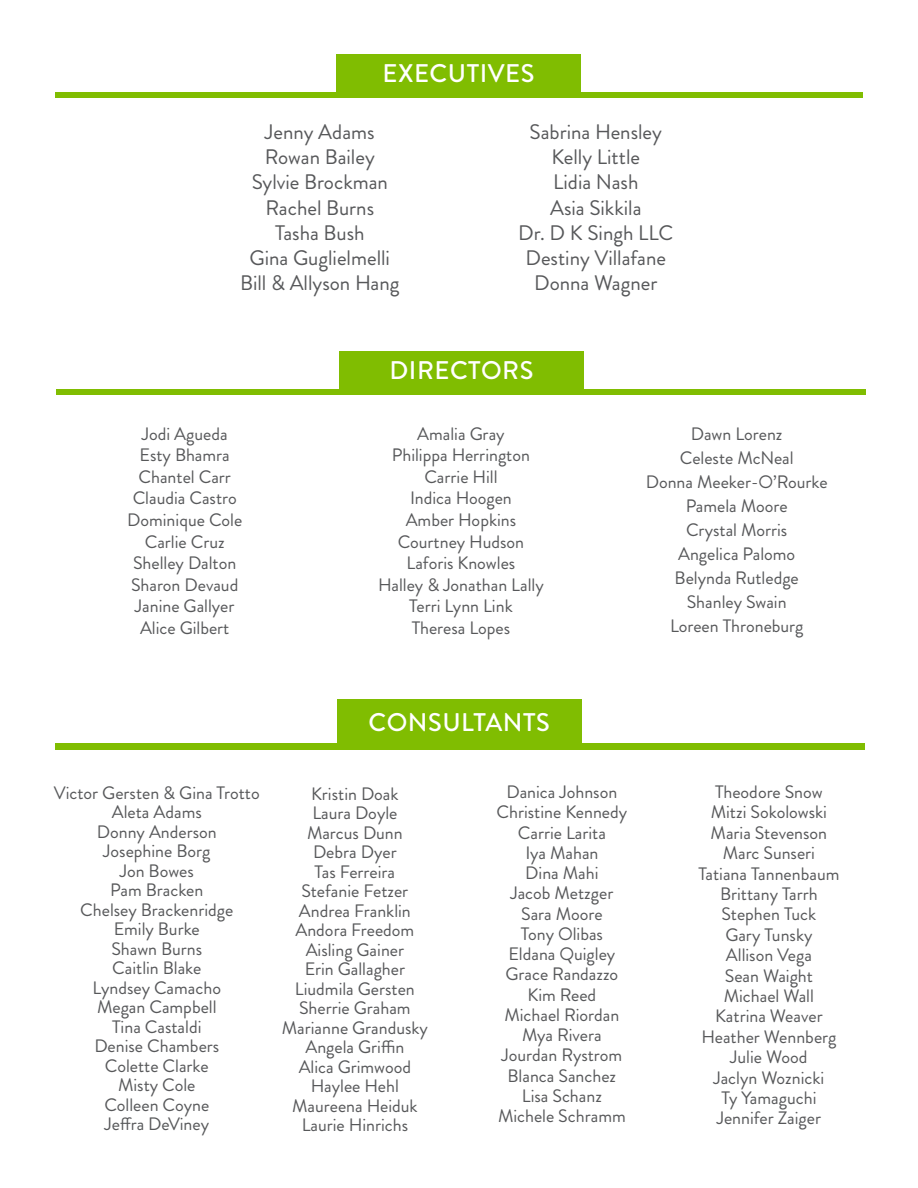
<style>
.page{position:relative;width:918px;height:1188px;background:#fff}
.page>*{position:absolute;margin:0;border:0;box-sizing:border-box;transform-origin:0 0}
.Non-Diamond_Title{font:500 25.5px "Brandon Grotesque";letter-spacing:.02em;color:#fff}
.t1{font:21px "Brandon Grotesque";color:#57585a}
.t2{font:18px "Brandon Grotesque";color:#57585a}
</style>
<div class="page">
<div style="left:55px;top:92px;width:808px;height:5px;background:#80bd01"></div>
<div style="left:337px;top:54px;width:244px;height:41px;background:#80bd01"></div>
<div style="left:340px;top:352px;width:244px;height:40px;background:#80bd01"></div>
<div style="left:56px;top:389px;width:810px;height:6px;background:#80bd01"></div>
<div style="left:55px;top:744px;width:810px;height:6px;background:#80bd01"></div>
<div style="left:337px;top:700px;width:245px;height:47px;background:#80bd01"></div>
<p class="Non-Diamond_Title" style="left:383px;top:55px;width:153px">EXECUTIVES</p>
<p class="t1" style="left:265px;top:117px;width:111px">Jenny Adams</p>
<p class="t1" style="left:265px;top:142px;width:111px">Rowan Bailey</p>
<p class="t1" style="left:252px;top:168px;width:138px">Sylvie Brockman</p>
<p class="t1" style="left:266px;top:193px;width:110px">Rachel Burns</p>
<p class="t1" style="left:275px;top:218px;width:91px">Tasha Bush</p>
<p class="t1" style="left:250px;top:243px;width:142px">Gina Guglielmelli</p>
<p class="t1" style="left:240px;top:268px;width:161px">Bill &amp; Allyson Hang</p>
<p class="t1" style="left:530px;top:117px;width:134px">Sabrina Hensley</p>
<p class="t1" style="left:552px;top:142px;width:90px">Kelly Little</p>
<p class="t1" style="left:553px;top:168px;width:87px">Lidia Nash</p>
<p class="t1" style="left:550px;top:193px;width:93px">Asia Sikkila</p>
<p class="t1" style="left:518px;top:218px;width:157px">Dr. D K Singh LLC</p>
<p class="t1" style="left:526px;top:243px;width:142px">Destiny Villafane</p>
<p class="t1" style="left:534px;top:268px;width:125px">Donna Wagner</p>
<p class="t2" style="left:142px;top:421px;width:87px">Jodi Agueda</p>
<p class="t2" style="left:140px;top:443px;width:92px">Esty Bhamra</p>
<p class="t2" style="left:139px;top:464px;width:94px">Chantel Carr</p>
<p class="t2" style="left:133px;top:486px;width:106px">Claudia Castro</p>
<p class="t2" style="left:127px;top:507px;width:117px">Dominique Cole</p>
<p class="t2" style="left:145px;top:529px;width:81px">Carlie Cruz</p>
<p class="t2" style="left:133px;top:551px;width:105px">Shelley Dalton</p>
<p class="t2" style="left:131px;top:572px;width:109px">Sharon Devaud</p>
<p class="t2" style="left:135px;top:594px;width:101px">Janine Gallyer</p>
<p class="t2" style="left:140px;top:615px;width:91px">Alice Gilbert</p>
<p class="Non-Diamond_Title" style="left:390px;top:353px;width:145px">DIRECTORS</p>
<p class="t2" style="left:417px;top:421px;width:89px">Amalia Gray</p>
<p class="t2" style="left:392px;top:443px;width:140px">Philippa Herrington</p>
<p class="t2" style="left:424px;top:464px;width:75px">Carrie Hill</p>
<p class="t2" style="left:410px;top:486px;width:103px">Indica Hoogen</p>
<p class="t2" style="left:406px;top:507px;width:112px">Amber Hopkins</p>
<p class="t2" style="left:398px;top:529px;width:128px">Courtney Hudson</p>
<p class="t2" style="left:407px;top:551px;width:110px">Laforis Knowles</p>
<p class="t2" style="left:378px;top:572px;width:167px">Halley &amp; Jonathan Lally</p>
<p class="t2" style="left:409px;top:594px;width:105px">Terri Lynn Link</p>
<p class="t2" style="left:412px;top:615px;width:100px">Theresa Lopes</p>
<p class="t2" style="left:691px;top:421px;width:93px">Dawn Lorenz</p>
<p class="t2" style="left:680px;top:445px;width:115px">Celeste McNeal</p>
<p class="t2" style="left:646px;top:469px;width:183px">Donna Meeker-O’Rourke</p>
<p class="t2" style="left:686px;top:493px;width:104px">Pamela Moore</p>
<p class="t2" style="left:686px;top:517px;width:103px">Crystal Morris</p>
<p class="t2" style="left:678px;top:541px;width:119px">Angelica Palomo</p>
<p class="t2" style="left:675px;top:565px;width:126px">Belynda Rutledge</p>
<p class="t2" style="left:687px;top:589px;width:101px">Shanley Swain</p>
<p class="t2" style="left:670px;top:613px;width:135px">Loreen Throneburg</p>
<p class="t2" style="left:54px;top:780px;width:207px">Victor Gersten &amp; Gina Trotto</p>
<p class="t2" style="left:112px;top:800px;width:91px">Aleta Adams</p>
<p class="t2" style="left:97px;top:819px;width:121px">Donny Anderson</p>
<p class="t2" style="left:103px;top:839px;width:109px">Josephine Borg</p>
<p class="t2" style="left:120px;top:858px;width:76px">Jon Bowes</p>
<p class="t2" style="left:110px;top:878px;width:95px">Pam Bracken</p>
<p class="t2" style="left:80px;top:897px;width:155px">Chelsey Brackenridge</p>
<p class="t2" style="left:114px;top:917px;width:88px">Emily Burke</p>
<p class="t2" style="left:111px;top:936px;width:92px">Shawn Burns</p>
<p class="t2" style="left:112px;top:956px;width:91px">Caitlin Blake</p>
<p class="t2" style="left:93px;top:975px;width:130px">Lyndsey Camacho</p>
<p class="t2" style="left:97px;top:995px;width:121px">Megan Campbell</p>
<p class="t2" style="left:112px;top:1014px;width:91px">Tina Castaldi</p>
<p class="t2" style="left:94px;top:1034px;width:126px">Denise Chambers</p>
<p class="t2" style="left:105px;top:1053px;width:105px">Colette Clarke</p>
<p class="t2" style="left:118px;top:1073px;width:79px">Misty Cole</p>
<p class="t2" style="left:104px;top:1092px;width:106px">Colleen Coyne</p>
<p class="t2" style="left:105px;top:1112px;width:106px">Jeffra DeViney</p>
<p class="Non-Diamond_Title" style="left:368px;top:704px;width:183px">CONSULTANTS</p>
<p class="t2" style="left:311px;top:781px;width:89px">Kristin Doak</p>
<p class="t2" style="left:312px;top:801px;width:87px">Laura Doyle</p>
<p class="t2" style="left:307px;top:820px;width:97px">Marcus Dunn</p>
<p class="t2" style="left:313px;top:840px;width:85px">Debra Dyer</p>
<p class="t2" style="left:315px;top:859px;width:82px">Tas Ferreira</p>
<p class="t2" style="left:302px;top:879px;width:108px">Stefanie Fetzer</p>
<p class="t2" style="left:299px;top:898px;width:113px">Andrea Franklin</p>
<p class="t2" style="left:295px;top:918px;width:120px">Andora Freedom</p>
<p class="t2" style="left:306px;top:937px;width:100px">Aisling Gainer</p>
<p class="t2" style="left:305px;top:957px;width:102px">Erin Gallagher</p>
<p class="t2" style="left:295px;top:976px;width:121px">Liudmila Gersten</p>
<p class="t2" style="left:299px;top:996px;width:113px">Sherrie Graham</p>
<p class="t2" style="left:282px;top:1015px;width:148px">Marianne Grandusky</p>
<p class="t2" style="left:305px;top:1035px;width:100px">Angela Griffin</p>
<p class="t2" style="left:299px;top:1054px;width:114px">Alica Grimwood</p>
<p class="t2" style="left:311px;top:1074px;width:90px">Haylee Hehl</p>
<p class="t2" style="left:292px;top:1093px;width:127px">Maureena Heiduk</p>
<p class="t2" style="left:302px;top:1113px;width:108px">Laurie Hinrichs</p>
<p class="t2" style="left:507px;top:780px;width:112px">Danica Johnson</p>
<p class="t2" style="left:497px;top:800px;width:132px">Christine Kennedy</p>
<p class="t2" style="left:518px;top:820px;width:90px">Carrie Larita</p>
<p class="t2" style="left:525px;top:840px;width:75px">Iya Mahan</p>
<p class="t2" style="left:525px;top:861px;width:75px">Dina Mahi</p>
<p class="t2" style="left:510px;top:881px;width:104px">Jacob Metzger</p>
<p class="t2" style="left:521px;top:901px;width:83px">Sara Moore</p>
<p class="t2" style="left:521px;top:921px;width:84px">Tony Olibas</p>
<p class="t2" style="left:508px;top:942px;width:108px">Eldana Quigley</p>
<p class="t2" style="left:506px;top:962px;width:114px">Grace Randazzo</p>
<p class="t2" style="left:527px;top:982px;width:70px">Kim Reed</p>
<p class="t2" style="left:504px;top:1002px;width:116px">Michael Riordan</p>
<p class="t2" style="left:522px;top:1023px;width:81px">Mya Rivera</p>
<p class="t2" style="left:502px;top:1043px;width:122px">Jourdan Rystrom</p>
<p class="t2" style="left:508px;top:1063px;width:110px">Blanca Sanchez</p>
<p class="t2" style="left:522px;top:1083px;width:82px">Lisa Schanz</p>
<p class="t2" style="left:498px;top:1104px;width:129px">Michele Schramm</p>
<p class="t2" style="left:715px;top:780px;width:109px">Theodore Snow</p>
<p class="t2" style="left:711px;top:800px;width:118px">Mitzi Sokolowski</p>
<p class="t2" style="left:711px;top:820px;width:118px">Maria Stevenson</p>
<p class="t2" style="left:723px;top:841px;width:94px">Marc Sunseri</p>
<p class="t2" style="left:698px;top:861px;width:143px">Tatiana Tannenbaum</p>
<p class="t2" style="left:720px;top:882px;width:99px">Brittany Tarrh</p>
<p class="t2" style="left:722px;top:902px;width:96px">Stephen Tuck</p>
<p class="t2" style="left:725px;top:922px;width:89px">Gary Tunsky</p>
<p class="t2" style="left:726px;top:943px;width:88px">Allison Vega</p>
<p class="t2" style="left:725px;top:963px;width:90px">Sean Waight</p>
<p class="t2" style="left:724px;top:984px;width:92px">Michael Wall</p>
<p class="t2" style="left:715px;top:1004px;width:109px">Katrina Weaver</p>
<p class="t2" style="left:701px;top:1024px;width:136px">Heather Wennberg</p>
<p class="t2" style="left:730px;top:1045px;width:79px">Julie Wood</p>
<p class="t2" style="left:713px;top:1065px;width:112px">Jaclyn Woznicki</p>
<p class="t2" style="left:721px;top:1086px;width:97px">Ty Yamaguchi</p>
<p class="t2" style="left:717px;top:1106px;width:106px">Jennifer Zaiger</p>
</div>
